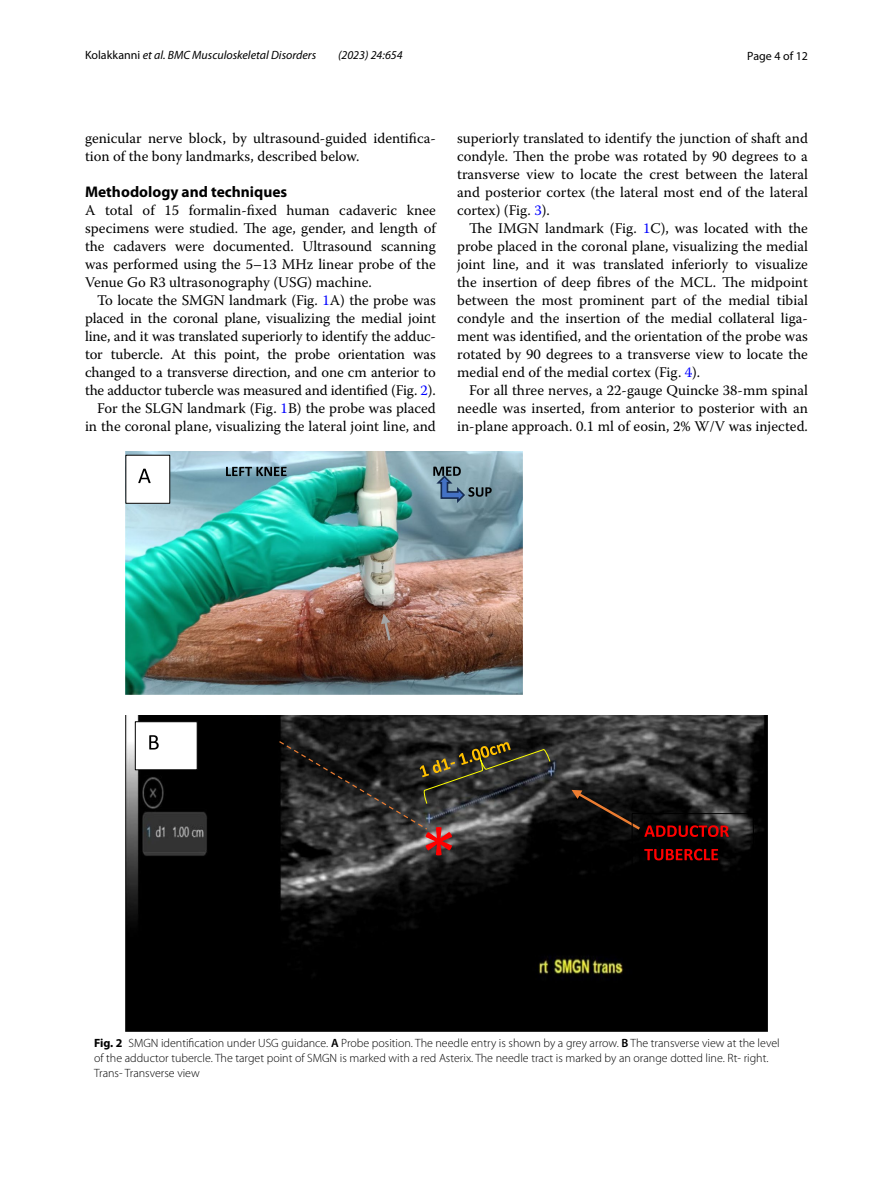
<style>
.page{position:relative;width:893px;height:1187px;background:#fff}
.page>*{position:absolute;margin:0;border:0;box-sizing:border-box;transform-origin:0 0}
.t1{font:700 15.45px "Myriad Pro";color:#000}
.t2{font:14.7px/18px "Warnock Pro";color:#000;text-align:justify}
.t3{font:300 12px/15px "Myriad Pro";color:#000}
.t4{font:italic 12px "Myriad Pro";color:#000}
.t5{font:12px "Myriad Pro";color:#000}
.s1{font-style:normal}
.s2{color:#00f}
.s3{font-weight:700}
.s4{font-weight:600}
</style>
<div class="page">
<img style="left:126px;top:451px;width:396px;height:243px">
<img style="left:126px;top:715px;width:641px;height:316px">
<div style="left:126px;top:455px;width:44px;height:48px;background:#fff"></div>
<svg style="left:138px;top:468px;width:13px;height:15px"></svg>
<div style="left:135px;top:721px;width:63px;height:49px;background:#fff;border:1px solid #000"></div>
<svg style="left:149px;top:735px;width:10px;height:14px"></svg>
<svg style="left:381px;top:613px;width:11px;height:30px"></svg>
<div style="left:632px;top:813px;width:122px;height:69px;border:1px solid #000"></div>
<svg style="left:572px;top:789px;width:157px;height:47px;background:#291715"></svg>
<svg style="left:644px;top:848px;width:74px;height:12px"></svg>
<svg style="left:278px;top:740px;width:273px;height:115px;background:#36322e"></svg>
<svg style="left:226px;top:467px;width:61px;height:9px"></svg>
<svg style="left:433px;top:466px;width:59px;height:39px;background:#6e8b9b"></svg>
<p class="t4" style="left:85px;top:48px;width:233px"><span class="s1">Kolakkanni</span> et al. BMC Musculoskeletal Disorders</p>
<p class="t4" style="left:338px;top:48px;width:66px">(2023) 24:654</p>
<p class="t5" style="left:747px;top:48px;width:62px">Page 4 of 12</p>
<p class="t2" style="left:85px;top:128px;width:352px">genicular nerve block, by ultrasound-guided identifica&shy;tion of the bony landmarks, described below.</p>
<p class="t1" style="left:85px;top:181px;width:204px">Methodology and techniques</p>
<p class="t2" style="left:85px;top:200px;width:352px">A total of 15 formalin-fixed human cadaveric knee specimens were studied. The age, gender, and length of the cadavers were documented. Ultrasound scanning was performed using the 5–13 MHz linear probe of the Venue Go R3 ultrasonography (USG) machine.</p>
<p class="t2" style="left:85px;top:290px;width:352px;text-align:right">To locate the SMGN landmark (Fig. <span class="s2">1</span>A) the probe was placed in the coronal plane, visualizing the medial joint line, and it was translated superiorly to identify the adduc&shy;tor tubercle. At this point, the probe orientation was changed to a transverse direction, and one cm anterior to the adductor tubercle was measured and identified (Fig. <span class="s2">2</span>).<br>For the SLGN landmark (Fig. <span class="s2">1</span>B) the probe was placed in the coronal plane, visualizing the lateral joint line, and</p>
<p class="t2" style="left:457px;top:128px;width:352px">superiorly translated to identify the junction of shaft and condyle. Then the probe was rotated by 90 degrees to a transverse view to locate the crest between the lateral and posterior cortex (the lateral most end of the lateral cortex) (Fig. <span class="s2">3</span>).</p>
<p class="t2" style="left:457px;top:218px;width:352px;text-indent:12px">The IMGN landmark (Fig. <span class="s2">1</span>C), was located with the probe placed in the coronal plane, visualizing the medial joint line, and it was translated inferiorly to visualize the insertion of deep fibres of the MCL. The midpoint between the most prominent part of the medial tibial condyle and the insertion of the medial collateral liga&shy;ment was identified, and the orientation of the probe was rotated by 90 degrees to a transverse view to locate the medial end of the medial cortex (Fig. <span class="s2">4</span>).</p>
<p class="t2" style="left:457px;top:380px;width:352px;text-indent:12px">For all three nerves, a 22-gauge Quincke 38-mm spinal needle was inserted, from anterior to posterior with an in-plane approach. 0.1 ml of eosin, 2% W/V was injected.</p>
<p class="t3" style="left:94px;top:1035px;width:687px"><span class="s3">Fig. 2</span> SMGN identification under USG guidance. <span class="s4">A</span> Probe position. The needle entry is shown by a grey arrow. <span class="s4">B</span> The transverse view at the level of the adductor tubercle. The target point of SMGN is marked with a red Asterix. The needle tract is marked by an orange dotted line. Rt- right.<br>Trans- Transverse view</p>
</div>
